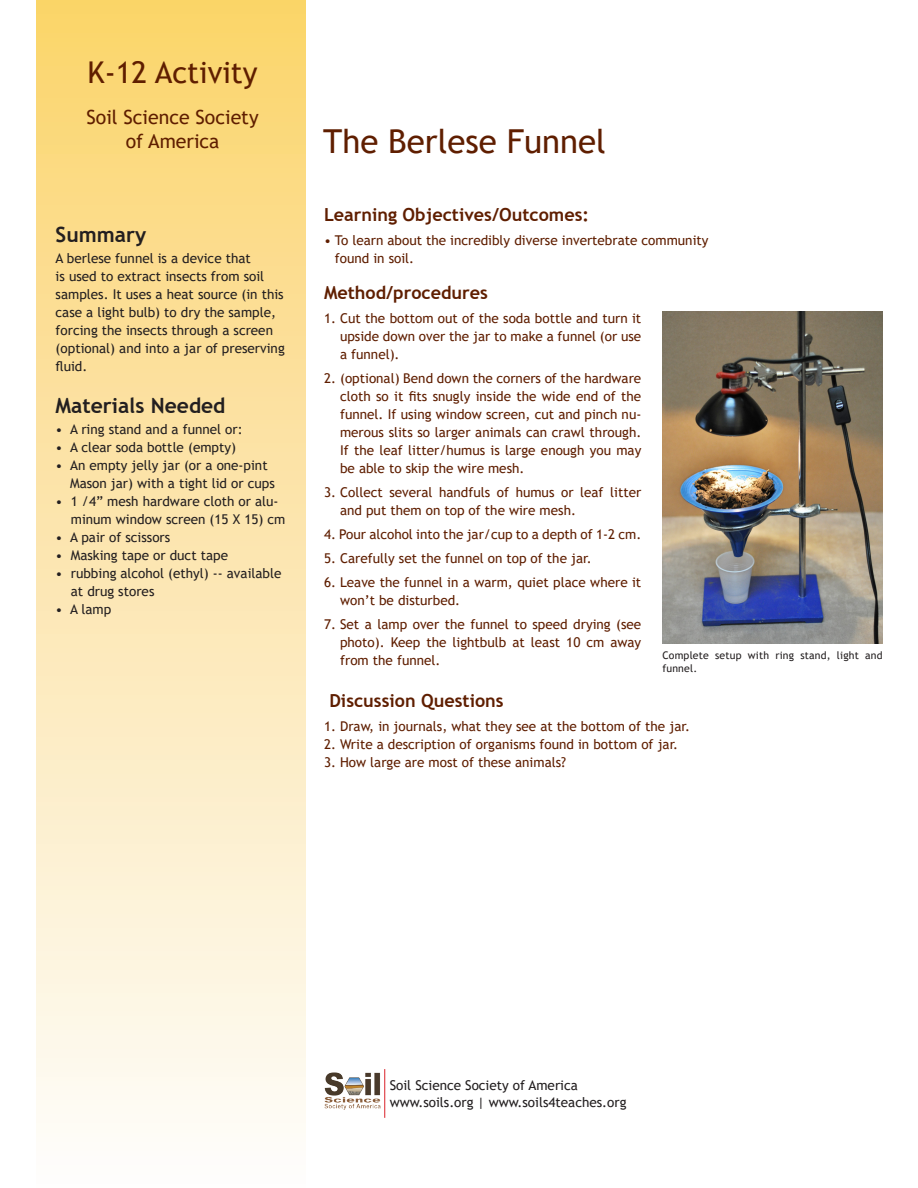
<style>
.page{position:relative;width:918px;height:1188px;background:#fff}
.page>*{position:absolute;margin:0;border:0;box-sizing:border-box;transform-origin:0 0}
.t1{font:33px "Trebuchet MS";color:#5f1e00}
.t2{font:30px "Trebuchet MS";color:#5f1e00}
.sidebar_head{font:700 21px "Trebuchet MS";color:#231f20}
.t3{font:19.5px "Trebuchet MS";color:#5f1e00}
.Head_one{font:700 18px "Trebuchet MS";color:#5f1e00}
.Text{font:13.5px/18px "Trebuchet MS";color:#5f1e00}
.Text-2{font:13.5px/18px "Trebuchet MS";color:#231f20}
.Text-3{font:10.5px/13.5px "Trebuchet MS";letter-spacing:.02em;color:#231f20}
</style>
<div class="page">
<div style="left:36px;top:0;width:270px;height:1188px;background:linear-gradient(to bottom,#fbd46d,#fefdfc)"></div>
<img style="left:662px;top:312px;width:221px;height:331px">
<img style="left:324px;top:1072px;width:57px;height:38px">
<hr style="left:384px;top:1069px;width:1px;height:49px;background:#da2128">
<p class="t2" style="left:88px;top:53px;width:172px">K-12 Activity</p>
<p class="t3" style="left:87px;top:105px;width:174px">Soil Science Society</p>
<p class="t3" style="left:126px;top:129px;width:95px">of America</p>
<p class="t1" style="left:323px;top:120px;width:284px">The Berlese Funnel</p>
<p class="sidebar_head" style="left:56px;top:221px;width:92px">Summary</p>
<p class="Text-2" style="left:56px;top:249px;width:231px">A berlese funnel is a device that<br>is used to extract insects from soil samples. It uses a heat source (in this case a light bulb) to dry the sample, forcing the insects through a screen (optional) and into a jar of preserving fluid.</p>
<p class="sidebar_head" style="left:56px;top:392px;width:171px">Materials Needed</p>
<p class="Text-2" style="left:56px;top:420px;width:189px">• A ring stand and a funnel or:</p>
<p class="Text-2" style="left:56px;top:438px;width:182px">• A clear soda bottle (empty)</p>
<p class="Text-2" style="left:70px;top:456px;width:206px;text-indent:-14px">• An empty jelly jar (or a one-pint<br>Mason jar) with a tight lid or cups</p>
<p class="Text-2" style="left:71px;top:492px;width:216px;text-indent:-15px">• 1 /4” mesh hardware cloth or alu&shy;minum window screen (15 X 15) cm</p>
<p class="Text-2" style="left:56px;top:528px;width:116px">• A pair of scissors</p>
<p class="Text-2" style="left:56px;top:546px;width:174px">• Masking tape or duct tape</p>
<p class="Text-2" style="left:71px;top:564px;width:212px;text-indent:-15px">• rubbing alcohol (ethyl) -- available at drug stores</p>
<p class="Text-2" style="left:56px;top:600px;width:57px">• A lamp</p>
<p class="Head_one" style="left:324px;top:204px;width:267px">Learning Objectives/Outcomes:</p>
<p class="Text" style="left:335px;top:232px;width:375px;text-indent:-11px">• To learn about the incredibly diverse invertebrate community found in soil.</p>
<p class="Head_one" style="left:324px;top:282px;width:166px">Method/procedures</p>
<p class="Text" style="left:340px;top:310px;width:303px;text-align:justify;text-indent:-16px">1. Cut the bottom out of the soda bottle and turn it upside down over the jar to make a funnel (or use a funnel).</p>
<p class="Text" style="left:340px;top:370px;width:303px;text-align:justify;text-indent:-16px">2. (optional) Bend down the corners of the hardware cloth so it fits snugly inside the wide end of the funnel. If using window screen, cut and pinch nu&shy;merous slits so larger animals can crawl through.<br>If the leaf litter/humus is large enough you may be able to skip the wire mesh.</p>
<p class="Text" style="left:340px;top:484px;width:303px;text-indent:-16px">3. Collect several handfuls of humus or leaf litter and put them on top of the wire mesh.</p>
<p class="Text" style="left:324px;top:526px;width:319px">4. Pour alcohol into the jar/cup to a depth of 1-2 cm.</p>
<p class="Text" style="left:324px;top:550px;width:269px">5. Carefully set the funnel on top of the jar.</p>
<p class="Text" style="left:340px;top:574px;width:303px;text-indent:-16px">6. Leave the funnel in a warm, quiet place where it won’t be disturbed.</p>
<p class="Text" style="left:340px;top:616px;width:303px;text-align:justify;text-indent:-16px">7. Set a lamp over the funnel to speed drying (see photo). Keep the lightbulb at least 10 cm away from the funnel.</p>
<p class="Head_one" style="left:329px;top:690px;width:176px">Discussion Questions</p>
<p class="Text" style="left:324px;top:718px;width:367px">1. Draw, in journals, what they see at the bottom of the jar.</p>
<p class="Text" style="left:324px;top:736px;width:356px">2. Write a description of organisms found in bottom of jar.</p>
<p class="Text" style="left:324px;top:754px;width:244px">3. How large are most of these animals?</p>
<p class="Text-3" style="left:662px;top:648px;width:222px">Complete setup with ring stand, light and funnel.</p>
<p class="Text-2" style="left:390px;top:1076px;width:190px">Soil Science Society of America</p>
<p class="Text-2" style="left:390px;top:1093px;width:238px">www.soils.org | www.soils4teaches.org</p>
</div>
